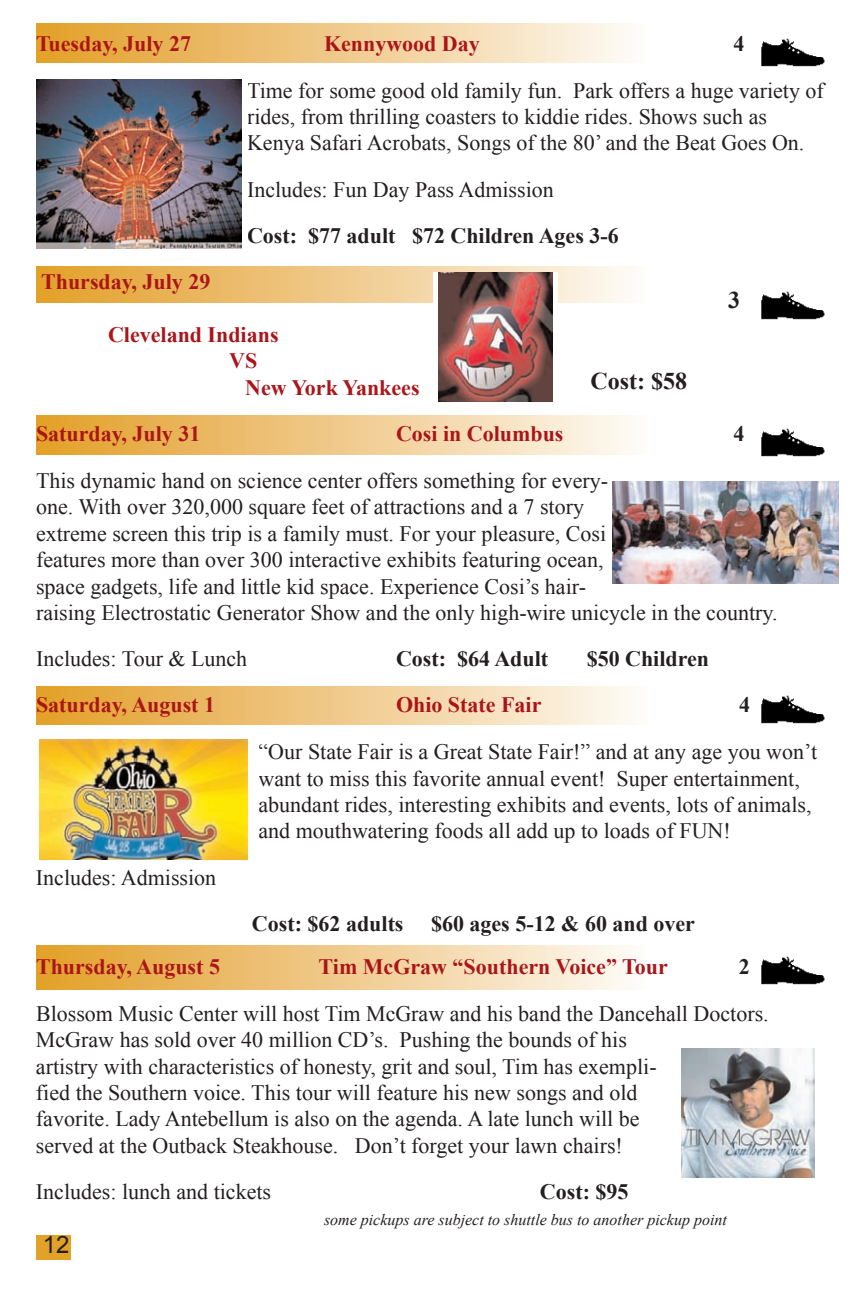
<style>
.page{position:relative;width:864px;height:1296px;background:#fff}
.page>*{position:absolute;margin:0;border:0;box-sizing:border-box;transform-origin:0 0}
.t1{font:700 24px "Times New Roman";color:#231f20}
.t2{font:24px "Arial";color:#231f20}
.t3{font:22px/26.4px "Times New Roman";color:#231f20}
.t4{font:700 22px/26.4px "Times New Roman";color:#ab1519}
.t5{font:700 22px "Times New Roman";color:#231f20}
.t6{font:italic 16px "Times New Roman";color:#231f20}
.s1{color:#fff}
</style>
<div class="page">
<div style="left:36px;top:267px;width:610px;height:36px;background:linear-gradient(to right,#e29e27,#fefaf5)"></div>
<div style="left:36px;top:415px;width:612px;height:39px;background:linear-gradient(to right,#e29e27,#fefaf6)"></div>
<div style="left:36px;top:687px;width:612px;height:37px;background:linear-gradient(to right,#e29e27,#fefaf6)"></div>
<div style="left:36px;top:945px;width:610px;height:45px;background:linear-gradient(to right,#e29e27,#fefaf5)"></div>
<div style="left:36px;top:24px;width:610px;height:39px;background:linear-gradient(to right,#e29e27,#fefaf5)"></div>
<div style="left:434px;top:273px;width:124px;height:129px;background:#fff"></div>
<img style="left:439px;top:273px;width:114px;height:129px">
<img style="left:39px;top:740px;width:209px;height:120px">
<img style="left:761px;top:38px;width:64px;height:29px">
<img style="left:761px;top:291px;width:64px;height:29px">
<img style="left:761px;top:428px;width:64px;height:29px">
<img style="left:761px;top:695px;width:64px;height:29px">
<img style="left:761px;top:956px;width:64px;height:29px">
<div style="left:36px;top:1236px;width:34px;height:24px;background:#e2a127"></div>
<img style="left:36px;top:80px;width:205px;height:168px">
<img style="left:612px;top:481px;width:226px;height:102px">
<img style="left:681px;top:1048px;width:133px;height:129px">
<p class="t4" style="left:36px;top:30px;width:157px">Tuesday, July 27</p>
<p class="t4" style="left:324px;top:30px;width:157px">Kennywood Day</p>
<p class="t5" style="left:734px;top:31px;width:12px">4</p>
<p class="t3" style="left:247px;top:77px;width:578px">Time for some good old family fun. Park offers a huge variety of rides, from thrilling coasters to kiddie rides. Shows such as<br>Kenya Safari Acrobats, Songs of the 80’ and the Beat Goes On.</p>
<p class="t3" style="left:247px;top:176px;width:308px">Includes: Fun Day Pass Admission</p>
<p class="t5" style="left:247px;top:223px;width:373px">Cost: $77 adult $72 Children Ages 3-6</p>
<p class="t4" style="left:41px;top:269px;width:171px">Thursday, July 29</p>
<p class="t4" style="left:229px;top:321px;width:182px;text-indent:-121px">Cleveland Indians <span class="s1">VS New York<br></span>VS</p>
<p class="t1" style="left:728px;top:287px;width:13px">3</p>
<p class="t1" style="left:591px;top:368px;width:98px">Cost: $58</p>
<p class="t4" style="left:36px;top:421px;width:166px">Saturday, July 31</p>
<p class="t4" style="left:396px;top:421px;width:169px">Cosi in Columbus</p>
<p class="t5" style="left:734px;top:422px;width:12px">4</p>
<p class="t3" style="left:36px;top:467px;width:743px">This dynamic hand on science center offers something for every-<br>one. With over 320,000 square feet of attractions and a 7 story<br>extreme screen this trip is a family must. For your pleasure, Cosi<br>features more than over 300 interactive exhibits featuring ocean,<br>space gadgets, life and little kid space. Experience Cosi’s hair-<br>raising Electrostatic Generator Show and the only high-wire unicycle in the country.</p>
<p class="t3" style="left:36px;top:646px;width:213px">Includes: Tour &amp; Lunch</p>
<p class="t5" style="left:396px;top:647px;width:154px">Cost: $64 Adult</p>
<p class="t5" style="left:587px;top:647px;width:124px">$50 Children</p>
<p class="t4" style="left:36px;top:692px;width:181px">Saturday, August 1</p>
<p class="t4" style="left:396px;top:692px;width:147px">Ohio State Fair</p>
<p class="t5" style="left:739px;top:693px;width:12px">4</p>
<p class="t3" style="left:259px;top:739px;width:560px">“Our State Fair is a Great State Fair!” and at any age you won’t want to miss this favorite annual event! Super entertainment, abundant rides, interesting exhibits and events, lots of animals, and mouthwatering foods all add up to loads of FUN!</p>
<p class="t3" style="left:36px;top:864px;width:182px">Includes: Admission</p>
<p class="t5" style="left:252px;top:911px;width:445px">Cost: $62 adults $60 ages 5-12 &amp; 60 and over</p>
<p class="t4" style="left:36px;top:953px;width:186px">Thursday, August 5</p>
<p class="t4" style="left:319px;top:953px;width:351px">Tim McGraw “Southern Voice” Tour</p>
<p class="t5" style="left:739px;top:954px;width:12px">2</p>
<p class="t3" style="left:36px;top:1000px;width:734px">Blossom Music Center will host Tim McGraw and his band the Dancehall Doctors.<br>McGraw has sold over 40 million CD’s. Pushing the bounds of his<br>artistry with characteristics of honesty, grit and soul, Tim has exempli-<br>fied the Southern voice. This tour will feature his new songs and old<br>favorite. Lady Antebellum is also on the agenda. A late lunch will be<br>served at the Outback Steakhouse. Don’t forget your lawn chairs!</p>
<p class="t3" style="left:36px;top:1179px;width:237px">Includes: lunch and tickets</p>
<p class="t5" style="left:540px;top:1180px;width:90px">Cost: $95</p>
<p class="t6" style="left:324px;top:1211px;width:404px">some pickups are subject to shuttle bus to another pickup point</p>
<p class="t2" style="left:43px;top:1231px;width:28px">12</p>
</div>
